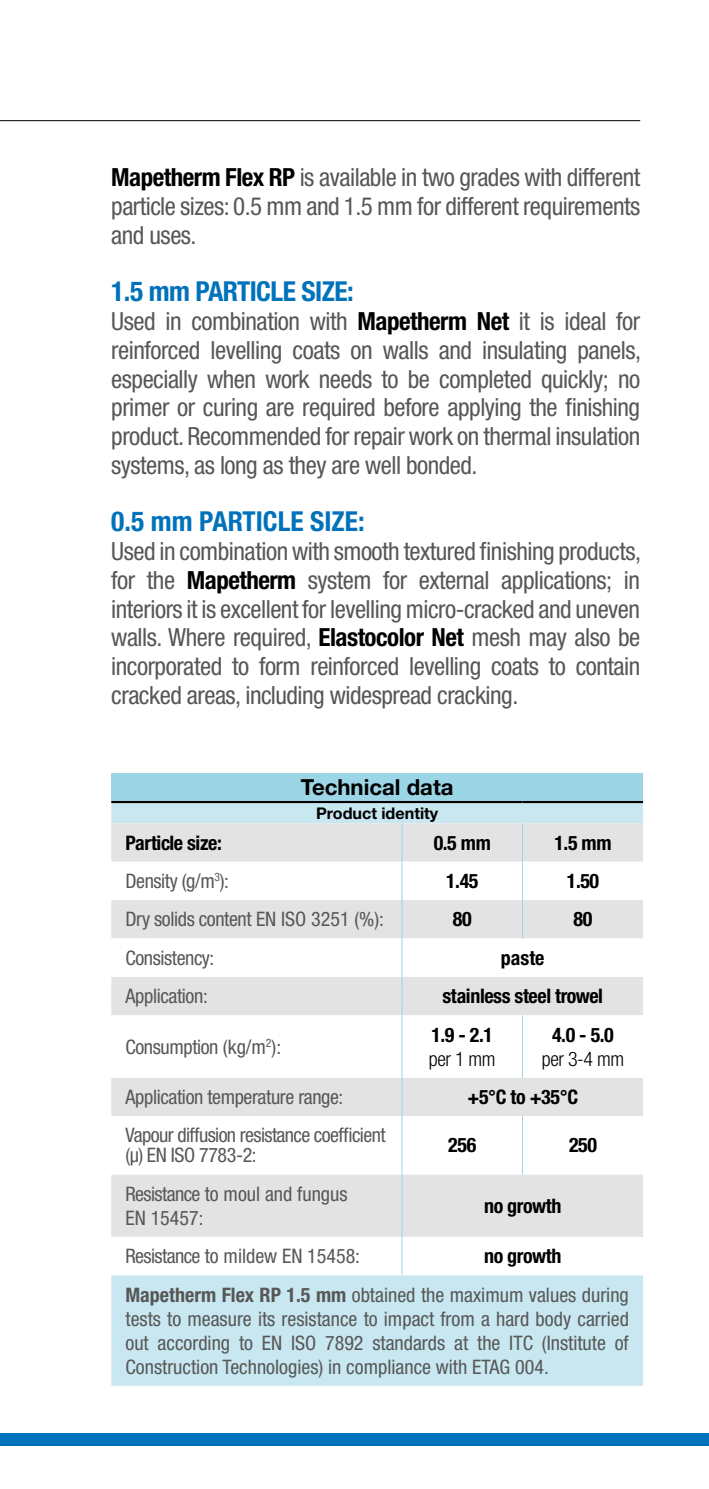
<style>
.page{position:relative;width:709px;height:1489px;background:#fff}
.page>*{position:absolute;margin:0;border:0;box-sizing:border-box;transform-origin:0 0}
.t1{font:700 condensed 27.5px "Helvetica Neue LTW1 G";letter-spacing:-.02em;color:#0072bb}
.t2{font:700 condensed 27.5px "Helvetica Neue LTW1 G";color:#0072bb}
.t3{font:condensed 25px/28.8px "Helvetica Neue LTW1 G";letter-spacing:-.02em;color:#575756;text-align:justify}
.t4{font:700 22.25px "Helvetica Neue LTW1 G";color:#000}
.t5{font:condensed 20px/24px "Helvetica Neue LTW1 G";letter-spacing:-.02em;color:#575756}
.t6{font:condensed 20px/24px "Helvetica Neue LTW1 G";color:#575756}
.t7{font:700 condensed 20px "Helvetica Neue LTW1 G";letter-spacing:-.02em;color:#000}
.t8{font:300 condensed 20px "Helvetica Neue LTW1 G";letter-spacing:-.02em;color:#000}
.t9{font:700 16px "Helvetica Neue LTW1 G";color:#000}
.s1{font-weight:700;color:#000}
.s2{font-weight:700}
</style>
<div class="page">
<div style="left:0;top:1433px;width:709px;height:13px;background:#0072bb"></div>
<hr style="left:0;top:120px;width:640px;height:1px;background:#000">
<div style="left:111px;top:773px;width:532px;height:29px;background:#9bd5e6"></div>
<div style="left:111px;top:803px;width:532px;height:582px;background:#c8e7f1"></div>
<div style="left:111px;top:823px;width:532px;height:115px;background:#e3e3e3"></div>
<svg style="left:111px;top:861px;width:532px;height:39px"></svg>
<svg style="left:111px;top:938px;width:532px;height:337px"></svg>
<hr style="left:111px;top:801px;width:291px;height:2px;background:#000">
<hr style="left:402px;top:801px;width:120px;height:2px;background:#000">
<hr style="left:522px;top:801px;width:121px;height:2px;background:#000">
<hr style="left:401px;top:823px;width:1px;height:38px;background:#9bd5e6">
<hr style="left:522px;top:823px;width:1px;height:38px;background:#9bd5e6">
<hr style="left:401px;top:861px;width:1px;height:39px;background:#9bd5e6">
<hr style="left:522px;top:861px;width:1px;height:39px;background:#9bd5e6">
<hr style="left:401px;top:900px;width:1px;height:38px;background:#9bd5e6">
<hr style="left:522px;top:900px;width:1px;height:38px;background:#9bd5e6">
<hr style="left:401px;top:938px;width:1px;height:38px;background:#9bd5e6">
<hr style="left:401px;top:976px;width:1px;height:39px;background:#9bd5e6">
<hr style="left:401px;top:1015px;width:1px;height:62px;background:#9bd5e6">
<hr style="left:522px;top:1015px;width:1px;height:62px;background:#9bd5e6">
<hr style="left:401px;top:1077px;width:1px;height:38px;background:#9bd5e6">
<hr style="left:401px;top:1115px;width:1px;height:59px;background:#9bd5e6">
<hr style="left:522px;top:1115px;width:1px;height:59px;background:#9bd5e6">
<hr style="left:401px;top:1174px;width:1px;height:62px;background:#9bd5e6">
<hr style="left:401px;top:1236px;width:1px;height:39px;background:#9bd5e6">
<p class="t3" style="left:111px;top:163px;width:530px"><span class="s1">Mapetherm Flex RP</span> is available in two grades with different particle sizes: 0.5 mm and 1.5 mm for different requirements and uses.</p>
<p class="t1" style="left:111px;top:275px;width:244px">1.5 mm PARTICLE SIZE:</p>
<p class="t3" style="left:111px;top:307px;width:531px">Used in combination with <span class="s1">Mapetherm Net</span> it is ideal for reinforced levelling coats on walls and insulating panels, especially when work needs to be completed quickly; no primer or curing are required before applying the finishing product. Recommended for repair work on thermal insulation systems, as long as they are well bonded.</p>
<p class="t2" style="left:111px;top:505px;width:255px">0.5 mm PARTICLE SIZE:</p>
<p class="t3" style="left:111px;top:537px;width:531px">Used in combination with smooth textured finishing products, for the <span class="s1">Mapetherm</span> system for external applications; in interiors it is excellent for levelling micro-cracked and uneven walls. Where required, <span class="s1">Elastocolor Net</span> mesh may also be incorporated to form reinforced levelling coats to contain cracked areas, including widespread cracking.</p>
<p class="t4" style="left:301px;top:773px;width:154px">Technical data</p>
<p class="t9" style="left:316px;top:803px;width:124px">Product identity</p>
<p class="t7" style="left:125px;top:830px;width:98px">Particle size:</p>
<p class="t7" style="left:433px;top:830px;width:59px">0.5 mm</p>
<p class="t7" style="left:554px;top:830px;width:59px">1.5 mm</p>
<p class="t5" style="left:125px;top:869px;width:105px">Density (g/m<sup>3</sup>):</p>
<p class="t7" style="left:446px;top:868px;width:34px">1.45</p>
<p class="t7" style="left:567px;top:868px;width:34px">1.50</p>
<p class="t5" style="left:125px;top:907px;width:260px">Dry solids content EN ISO 3251 (%):</p>
<p class="t7" style="left:453px;top:907px;width:20px">80</p>
<p class="t7" style="left:573px;top:907px;width:20px">80</p>
<p class="t5" style="left:125px;top:945px;width:90px">Consistency:</p>
<p class="t7" style="left:501px;top:945px;width:45px">paste</p>
<p class="t5" style="left:125px;top:984px;width:84px">Application:</p>
<p class="t7" style="left:442px;top:984px;width:162px">stainless steel trowel</p>
<p class="t5" style="left:125px;top:1034px;width:157px">Consumption (kg/m<sup>2</sup>):</p>
<p class="t7" style="left:431px;top:1022px;width:63px">1.9 - 2.1</p>
<p class="t8" style="left:429px;top:1046px;width:68px">per 1 mm</p>
<p class="t7" style="left:552px;top:1022px;width:63px">4.0 - 5.0</p>
<p class="t8" style="left:542px;top:1046px;width:84px">per 3-4 mm</p>
<p class="t5" style="left:125px;top:1084px;width:219px">Application temperature range:</p>
<p class="t7" style="left:467px;top:1084px;width:112px">+5°C to +35°C</p>
<p class="t5" style="left:125px;top:1125px;width:261px;line-height:20px">Vapour diffusion resistance coefficient (µ) EN ISO 7783-2:</p>
<p class="t7" style="left:448px;top:1133px;width:29px">256</p>
<p class="t7" style="left:569px;top:1133px;width:29px">250</p>
<p class="t6" style="left:125px;top:1181px;width:224px">Resistance to moul and fungus<br>EN 15457:</p>
<p class="t7" style="left:484px;top:1193px;width:79px">no growth</p>
<p class="t6" style="left:125px;top:1236px;width:505px;line-height:38.5px;text-indent:358px"><span class="s1">no growth<br></span><span class="s2">Mapetherm Flex RP 1.5 mm</span> obtained the maximum values during</p>
<p class="t5" style="left:125px;top:1306px;width:505px;text-align:justify">tests to measure its resistance to impact from a hard body carried out according to EN ISO 7892 standards at the ITC (Institute of Construction Technologies) in compliance with ETAG 004.</p>
<p class="t6" style="left:125px;top:1244px;width:236px">Resistance to mildew EN 15458:</p>
</div>
